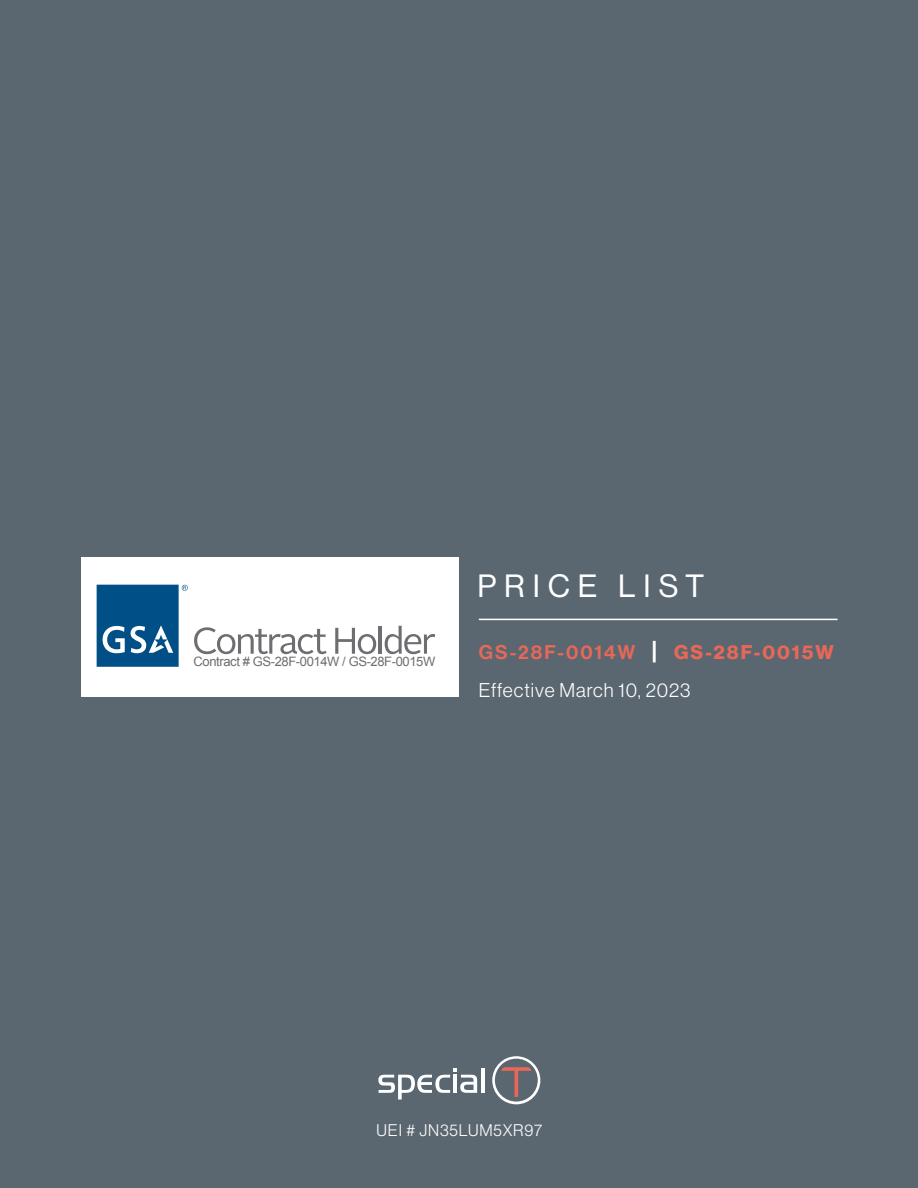
<style>
.page{position:relative;width:918px;height:1188px;background:#5b6770}
.page>*{position:absolute;margin:0;border:0;box-sizing:border-box;transform-origin:0 0}
.t1{font:31.5px "N Haas Grotesk DS Pro 55 Rg";letter-spacing:.25em;color:#fff}
.t2{font:19.5px "N Haas Grotesk DS Pro 65 Md";letter-spacing:.1em;color:#e86758}
.t3{font:19.5px "N Haas Grotesk DS Pro 45 Lt";letter-spacing:.05em;color:#fff}
.t4{font:16.5px "N Haas Grotesk DS Pro 45 Lt";letter-spacing:.05em;color:#fff}
.t5{font:13.05px "Arial";letter-spacing:-.03em;color:#6d6e71}
.s1{font-family:"N Haas Grotesk DS Pro 95 Blk";font-size:24px;color:#fff}
.s2{font-family:"N Haas Grotesk DS Pro 75 Bd"}
</style>
<div class="page">
<hr style="left:482px;top:1068px;width:3px;height:25px;background:#fff">
<svg style="left:378px;top:1068px;width:99px;height:32px"></svg>
<svg style="left:492px;top:1056px;width:48px;height:48px"></svg>
<div style="left:82px;top:557px;width:377px;height:140px;background:#fff"></div>
<hr style="left:479px;top:619px;width:359px;height:1px;background:#fff">
<hr style="left:379px;top:626px;width:3px;height:28px;background:#6d6e71">
<svg style="left:385px;top:626px;width:50px;height:28px"></svg>
<svg style="left:194px;top:627px;width:133px;height:27px"></svg>
<svg style="left:335px;top:628px;width:41px;height:26px"></svg>
<svg style="left:97px;top:585px;width:91px;height:82px"></svg>
<p class="t5" style="left:194px;top:653px;width:243px">Contract # GS-28F-0014W / GS-28F-0015W</p>
<p class="t1" style="left:477px;top:568px;width:229px">PRICE LIST</p>
<p class="t2" style="left:479px;top:641px;width:356px">GS-28F-0014W <span class="s1">|</span> <span class="s2">GS-28F-0015W</span></p>
<p class="t3" style="left:479px;top:679px;width:213px">Effective March 10, 2023</p>
<p class="t4" style="left:377px;top:1121px;width:167px">UEI # JN35LUM5XR97</p>
</div>
